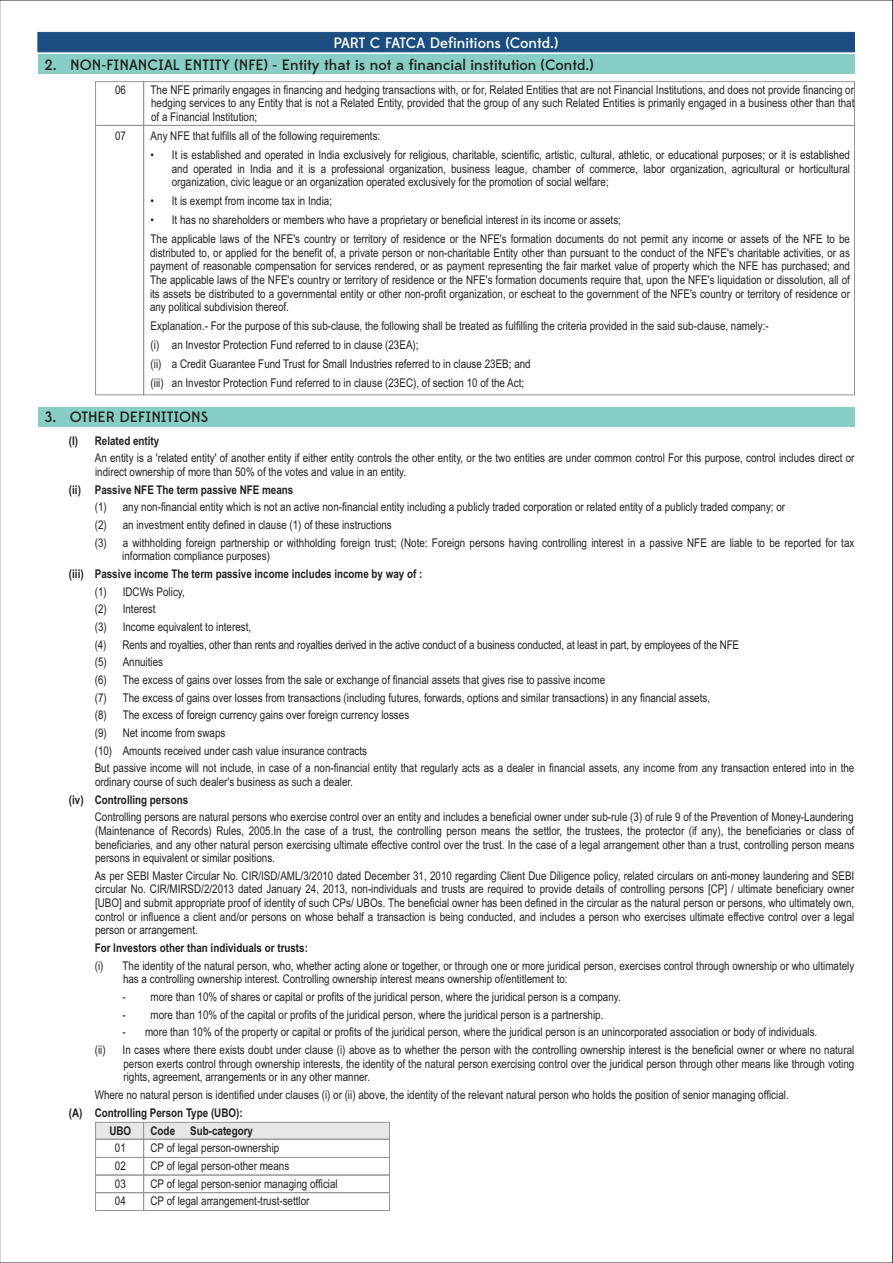
<style>
.page{position:relative;width:893px;height:1263px;background:#fff}
.page>*{position:absolute;margin:0;border:0;box-sizing:border-box;transform-origin:0 0}
.t1{font:500 15px "Edmondsans";color:#231f20}
.t2{font:500 15px "Edmondsans";color:#fff}
.t3{font:12px/13.6px "Arial Narrow";color:#231f20;text-align:justify}
.t4{font:700 12px/17.9px "Arial Narrow";color:#231f20}
</style>
<div class="page">
<div style="left:38px;top:55px;width:816px;height:19px;background:#87cfc5"></div>
<div style="left:95px;top:81px;width:49px;height:45px;border:1px solid #939598"></div>
<div style="left:143px;top:81px;width:712px;height:45px;border:1px solid #939598"></div>
<div style="left:37px;top:32px;width:818px;height:20px;background:#1b4d80;border:1px solid #1b4d80"></div>
<div style="left:38px;top:407px;width:816px;height:20px;background:#87cfc5"></div>
<div style="left:95px;top:125px;width:49px;height:270px;border:1px solid #939598"></div>
<div style="left:143px;top:125px;width:712px;height:270px;border:1px solid #939598"></div>
<div style="left:95px;top:1122px;width:49px;height:18px;background:#e6e7e8;border:1px solid #939598"></div>
<div style="left:143px;top:1122px;width:247px;height:18px;background:#e6e7e8;border:1px solid #939598"></div>
<div style="left:95px;top:1139px;width:49px;height:19px;border:1px solid #939598"></div>
<div style="left:143px;top:1139px;width:247px;height:19px;border:1px solid #939598"></div>
<div style="left:95px;top:1157px;width:49px;height:18px;border:1px solid #939598"></div>
<div style="left:143px;top:1157px;width:247px;height:18px;border:1px solid #939598"></div>
<div style="left:95px;top:1174px;width:49px;height:19px;border:1px solid #939598"></div>
<div style="left:143px;top:1174px;width:247px;height:19px;border:1px solid #939598"></div>
<div style="left:95px;top:1192px;width:49px;height:19px;border:1px solid #939598"></div>
<div style="left:143px;top:1192px;width:247px;height:19px;border:1px solid #939598"></div>
<p class="t2" style="left:333px;top:37px;width:226px">PART C FATCA Definitions (Contd.)</p>
<p class="t1" style="left:45px;top:58px;width:550px">2. NON-FINANCIAL ENTITY (NFE) - Entity that is not a financial institution (Contd.)</p>
<p class="t3" style="left:115px;top:84px;width:12px">06</p>
<p class="t3" style="left:151px;top:84px;width:705px">The NFE primarily engages in financing and hedging transactions with, or for, Related Entities that are not Financial Institutions, and does not provide financing or hedging services to any Entity that is not a Related Entity, provided that the group of any such Related Entities is primarily engaged in a business other than that of a Financial Institution;</p>
<p class="t3" style="left:115px;top:130px;width:12px">07</p>
<p class="t3" style="left:151px;top:130px;width:231px">Any NFE that fulfills all of the following requirements:</p>
<p class="t3" style="left:172px;top:149px;width:680px;text-indent:-21px">• It is established and operated in India exclusively for religious, charitable, scientific, artistic, cultural, athletic, or educational purposes; or it is established and operated in India and it is a professional organization, business league, chamber of commerce, labor organization, agricultural or horticultural organization, civic league or an organization operated exclusively for the promotion of social welfare;</p>
<p class="t3" style="left:151px;top:195px;width:183px">• It is exempt from income tax in India;</p>
<p class="t3" style="left:151px;top:212px;width:701px;line-height:19px">• It has no shareholders or members who have a proprietary or beneficial interest in its income or assets;<br>The applicable laws of the NFE's country or territory of residence or the NFE's formation documents do not permit any income or assets of the NFE to be</p>
<p class="t3" style="left:150px;top:247px;width:701px">distributed to, or applied for the benefit of, a private person or non-charitable Entity other than pursuant to the conduct of the NFE's charitable activities, or as payment of reasonable compensation for services rendered, or as payment representing the fair market value of property which the NFE has purchased; and The applicable laws of the NFE's country or territory of residence or the NFE's formation documents require that, upon the NFE's liquidation or dissolution, all of its assets be distributed to a governmental entity or other non-profit organization, or escheat to the government of the NFE's country or territory of residence or any political subdivision thereof.</p>
<p class="t3" style="left:151px;top:318px;width:620px;line-height:19px;text-align:left">Explanation.- For the purpose of this sub-clause, the following shall be treated as fulfilling the criteria provided in the said sub-clause, namely:- (i) an Investor Protection Fund referred to in clause (23EA);<br>(ii) a Credit Guarantee Fund Trust for Small Industries referred to in clause 23EB; and<br>(iii) an Investor Protection Fund referred to in clause (23EC), of section 10 of the Act;</p>
<p class="t1" style="left:45px;top:411px;width:165px">3. OTHER DEFINITIONS</p>
<p class="t4" style="left:69px;top:432px;width:92px">(I) Related entity</p>
<p class="t3" style="left:95px;top:452px;width:761px">An entity is a 'related entity' of another entity if either entity controls the other entity, or the two entities are under common control For this purpose, control includes direct or indirect ownership of more than 50% of the votes and value in an entity.</p>
<p class="t4" style="left:69px;top:481px;width:226px">(ii) Passive NFE The term passive NFE means</p>
<p class="t3" style="left:95px;top:499px;width:761px;line-height:17.7px;text-align:left">(1) any non-financial entity which is not an active non-financial entity including a publicly traded corporation or related entity of a publicly traded company; or<br>(2) an investment entity defined in clause (1) of these instructions<br>(3) a withholding foreign partnership or withholding foreign trust; (Note: Foreign persons having controlling interest in a passive NFE are liable to be reported for tax</p>
<p class="t3" style="left:122px;top:550px;width:149px">information compliance purposes)</p>
<p class="t4" style="left:69px;top:566px;width:355px">(iii) Passive income The term passive income includes income by way of :</p>
<p class="t3" style="left:95px;top:584px;width:761px;line-height:17.7px;text-align:left">(1) IDCWs Policy,<br>(2) Interest<br>(3) Income equivalent to interest,<br>(4) Rents and royalties, other than rents and royalties derived in the active conduct of a business conducted, at least in part, by employees of the NFE<br>(5) Annuities<br>(6) The excess of gains over losses from the sale or exchange of financial assets that gives rise to passive income<br>(7) The excess of gains over losses from transactions (including futures, forwards, options and similar transactions) in any financial assets,<br>(8) The excess of foreign currency gains over foreign currency losses<br>(9) Net income from swaps<br>(10) Amounts received under cash value insurance contracts<br>But passive income will not include, in case of a non-financial entity that regularly acts as a dealer in financial assets, any income from any transaction entered into in the</p>
<p class="t3" style="left:95px;top:776px;width:259px">ordinary course of such dealer's business as such a dealer.</p>
<p class="t4" style="left:69px;top:792px;width:121px">(iv) Controlling persons</p>
<p class="t3" style="left:95px;top:811px;width:761px">Controlling persons are natural persons who exercise control over an entity and includes a beneficial owner under sub-rule (3) of rule 9 of the Prevention of Money-Laundering (Maintenance of Records) Rules, 2005.In the case of a trust, the controlling person means the settlor, the trustees, the protector (if any), the beneficiaries or class of beneficiaries, and any other natural person exercising ultimate effective control over the trust. In the case of a legal arrangement other than a trust, controlling person means persons in equivalent or similar positions.</p>
<p class="t3" style="left:95px;top:870px;width:761px">As per SEBI Master Circular No. CIR/ISD/AML/3/2010 dated December 31, 2010 regarding Client Due Diligence policy, related circulars on anti-money laundering and SEBI circular No. CIR/MIRSD/2/2013 dated January 24, 2013, non-individuals and trusts are required to provide details of controlling persons [CP] / ultimate beneficiary owner [UBO] and submit appropriate proof of identity of such CPs/ UBOs. The beneficial owner has been defined in the circular as the natural person or persons, who ultimately own, control or influence a client and/or persons on whose behalf a transaction is being conducted, and includes a person who exercises ultimate effective control over a legal person or arrangement.</p>
<p class="t4" style="left:95px;top:940px;width:215px">For Investors other than individuals or trusts:</p>
<p class="t3" style="left:123px;top:960px;width:733px;text-indent:-28px">(i) The identity of the natural person, who, whether acting alone or together, or through one or more juridical person, exercises control through ownership or who ultimately has a controlling ownership interest. Controlling ownership interest means ownership of/entitlement to:</p>
<p class="t3" style="left:123px;top:991px;width:500px">- more than 10% of shares or capital or profits of the juridical person, where the juridical person is a company.</p>
<p class="t3" style="left:123px;top:1009px;width:482px">- more than 10% of the capital or profits of the juridical person, where the juridical person is a partnership.</p>
<p class="t3" style="left:123px;top:1026px;width:696px">- more than 10% of the property or capital or profits of the juridical person, where the juridical person is an unincorporated association or body of individuals.</p>
<p class="t3" style="left:95px;top:1044px;width:12px">(ii)</p>
<p class="t3" style="left:123px;top:1044px;width:733px">In cases where there exists doubt under clause (i) above as to whether the person with the controlling ownership interest is the beneficial owner or where no natural person exerts control through ownership interests, the identity of the natural person exercising control over the juridical person through other means like through voting rights, agreement, arrangements or in any other manner.</p>
<p class="t3" style="left:95px;top:1089px;width:695px">Where no natural person is identified under clauses (i) or (ii) above, the identity of the relevant natural person who holds the position of senior managing official.</p>
<p class="t4" style="left:109px;top:1104px;width:135px;text-indent:-41px">(A) Controlling Person Type (UBO):<br>UBO</p>
<p class="t4" style="left:151px;top:1122px;width:26px">Code</p>
<p class="t4" style="left:190px;top:1122px;width:64px">Sub-category</p>
<p class="t3" style="left:115px;top:1142px;width:12px">01</p>
<p class="t3" style="left:151px;top:1142px;width:130px">CP of legal person-ownership</p>
<p class="t3" style="left:115px;top:1160px;width:12px">02</p>
<p class="t3" style="left:151px;top:1160px;width:140px">CP of legal person-other means</p>
<p class="t3" style="left:115px;top:1177px;width:12px">03</p>
<p class="t3" style="left:151px;top:1177px;width:189px">CP of legal person-senior managing official</p>
<p class="t3" style="left:115px;top:1195px;width:12px">04</p>
<p class="t3" style="left:151px;top:1195px;width:160px">CP of legal arrangement-trust-settlor</p>
</div>
